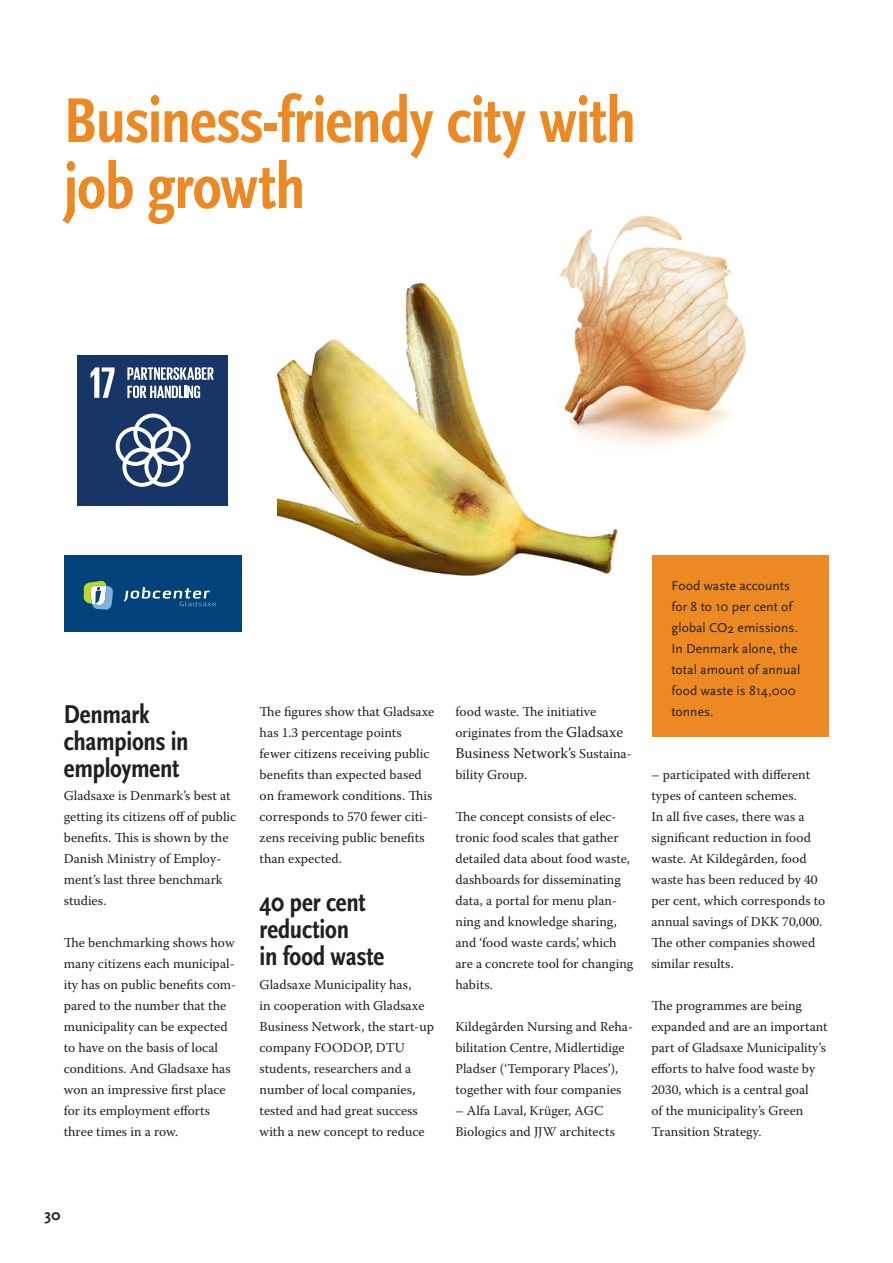
<style>
.page{position:relative;width:893px;height:1263px;background:#fff}
.page>*{position:absolute;margin:0;border:0;box-sizing:border-box;transform-origin:0 0}
.t1{font:700 condensed 66px/66px "Scala Sans Pro";letter-spacing:-.015em;color:#ec8922}
.t2{font:700 condensed 27px/27px "Scala Sans Pro";letter-spacing:-.01em;color:#231f20}
.t3{font:700 15.75px "Scala Sans Pro";color:#231f20}
.t4{font:15px "Warnock Pro";color:#231f20}
.t5{font:13.5px/21px "Warnock Pro";color:#231f20}
.t6{font:13.5px/21px "Scala Sans Pro";letter-spacing:.005em;color:#231f20}
.s1{font-size:15px}
.s2{font-size:13.5px}
</style>
<div class="page">
<div style="left:652px;top:555px;width:177px;height:182px;background:#ec8922"></div>
<img style="left:277px;top:282px;width:341px;height:294px">
<img style="left:552px;top:215px;width:195px;height:239px">
<div style="left:77px;top:355px;width:151px;height:151px;background:#183567"></div>
<svg style="left:91px;top:367px;width:24px;height:31px"></svg>
<svg style="left:116px;top:413px;width:75px;height:74px"></svg>
<svg style="left:127px;top:367px;width:87px;height:31px"></svg>
<div style="left:64px;top:554px;width:177px;height:77px;background:#004279"></div>
<svg style="left:84px;top:581px;width:29px;height:29px"></svg>
<svg style="left:124px;top:587px;width:92px;height:19px"></svg>
<h2 class="t1" style="left:64px;top:88px;width:574px">Business-friendy city with job growth</h2>
<p class="t6" style="left:671px;top:575px;width:130px">Food waste accounts for 8 to 10 per cent of global CO2 emissions.<br>In Denmark alone, the total amount of annual food waste is 814,000</p>
<h3 class="t2" style="left:64px;top:701px;width:87px">Denmark</h3>
<p class="t6" style="left:671px;top:701px;width:44px">tonnes.</p>
<h3 class="t2" style="left:64px;top:728px;width:126px">champions in employment</h3>
<p class="t5" style="left:64px;top:784px;width:174px">Gladsaxe is Denmark’s best at getting its citizens off of public benefits. This is shown by the<br>Danish Ministry of Employ&shy;ment’s last three benchmark studies.</p>
<p class="t5" style="left:64px;top:931px;width:174px">The benchmarking shows how many citizens each municipal&shy;ity has on public benefits com&shy;pared to the number that the municipality can be expected to have on the basis of local conditions. And Gladsaxe has won an impressive first place for its employment efforts three times in a row.</p>
<p class="t5" style="left:455px;top:700px;width:169px">food waste. The initiative originates from the <span class="s1">Gladsaxe</span></p>
<p class="t4" style="left:455px;top:744px;width:173px">Business Network’s <span class="s2">Sustaina</span></p>
<p class="t5" style="left:455px;top:763px;width:73px">bility Group.</p>
<p class="t5" style="left:260px;top:700px;width:176px">The figures show that Gladsaxe has 1.3 percentage points fewer citizens receiving public benefits than expected based on framework conditions. This corresponds to 570 fewer citi&shy;zens receiving public benefits than expected.</p>
<h3 class="t2" style="left:260px;top:888px;width:126px">40 per cent reduction<br>in food waste</h3>
<p class="t5" style="left:260px;top:973px;width:176px">Gladsaxe Municipality has,<br>in cooperation with Gladsaxe<br>Business Network, the start-up company FOODOP, DTU students, researchers and a number of local companies, tested and had great success with a new concept to reduce</p>
<p class="t5" style="left:627px;top:742px;width:6px">-</p>
<p class="t5" style="left:651px;top:763px;width:175px">– participated with different types of canteen schemes.<br>In all five cases, there was a significant reduction in food waste. At Kildegården, food waste has been reduced by 40 per cent, which corresponds to annual savings of DKK 70,000.<br>The other companies showed similar results.</p>
<p class="t5" style="left:651px;top:995px;width:178px">The programmes are being expanded and are an important part of Gladsaxe Municipality’s efforts to halve food waste by<br>2030, which is a central goal<br>of the municipality’s Green<br>Transition Strategy.</p>
<p class="t5" style="left:455px;top:805px;width:179px">The concept consists of elec&shy;tronic food scales that gather detailed data about food waste, dashboards for disseminating data, a portal for menu plan&shy;ning and knowledge sharing, and ‘food waste cards’, which are a concrete tool for changing habits.</p>
<p class="t5" style="left:455px;top:1015px;width:179px">Kildegården Nursing and Reha&shy;bilitation Centre, Midlertidige<br>Pladser (‘Temporary Places’), together with four companies</p>
<p class="t5" style="left:455px;top:1099px;width:161px">– Alfa Laval, Krüger, AGC<br>Biologics and JJW architects</p>
<p class="t3" style="left:45px;top:1206px;width:17px">30</p>
</div>
